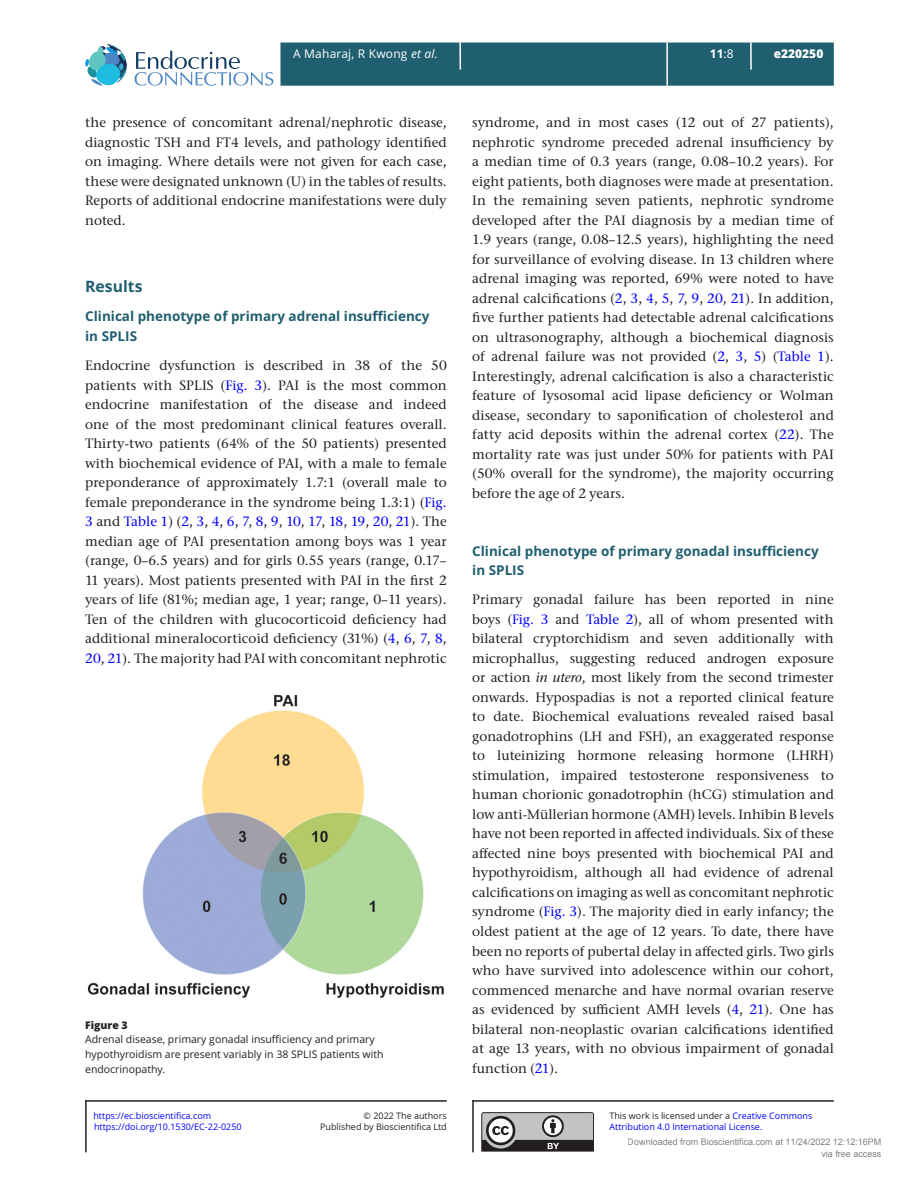
<style>
.page{position:relative;width:919px;height:1187px;background:#fff}
.page>*{position:absolute;margin:0;border:0;box-sizing:border-box;transform-origin:0 0}
.t1{font:700 15.75px "Open Sans";color:#205f6f}
.TXT{font:500 13.5px/19.5px "Stone Serif ITC Pro";color:#231f20;text-align:justify}
.H2-H1{font:700 13.5px/19.5px "Open Sans";color:#205f6f}
.t2{font:12px "Open Sans";letter-spacing:.015em;color:#fff}
.t3{font:800 12px "Open Sans";color:#fff}
.t4{font:700 12px "Open Sans";color:#fff}
.FC{font:10.5px/14.7px "Open Sans";color:#231f20}
.FC-2{font:800 10.5px "Open Sans";color:#231f20}
.t5{font:9px "Open Sans";color:#00f}
.t6{font:9px/11.4px "Open Sans";color:#231f20;text-align:right}
.t7{font:9px/12px "Arial";color:rgb(0 0 0/.5);text-align:right}
.s1{font-style:italic}
.s2{font-weight:400}
.s3{color:#00f}
</style>
<div class="page">
<div style="left:280px;top:43px;width:553px;height:43px;background:#205f6f;border:2px solid #205f6f"></div>
<svg style="left:750px;top:43px;width:1px;height:27px"></svg>
<hr style="left:459px;top:43px;width:2px;height:27px;background:#fff">
<svg style="left:134px;top:51px;width:139px;height:35px"></svg>
<svg style="left:85px;top:44px;width:42px;height:42px"></svg>
<hr style="left:666px;top:43px;width:2px;height:43px;background:#fff">
<img style="left:87px;top:694px;width:357px;height:304px">
<svg style="left:481px;top:1112px;width:113px;height:39px;background:#8e8d8e"></svg>
<hr style="left:472px;top:1100px;width:361px;height:1px;background:#231f20">
<hr style="left:472px;top:1100px;width:1px;height:52px;background:#231f20">
<hr style="left:85px;top:1100px;width:361px;height:1px;background:#231f20">
<hr style="left:85px;top:1100px;width:2px;height:52px;background:#231f20">
<p class="t2" style="left:293px;top:46px;width:146px">A Maharaj, R Kwong <span class="s1">et al.</span></p>
<p class="t3" style="left:773px;top:45px;width:51px">e220250</p>
<p class="t4" style="left:709px;top:46px;width:25px">11<span class="s2">:8</span></p>
<p class="TXT" style="left:85px;top:113px;width:363px">the presence of concomitant adrenal/nephrotic disease, diagnostic TSH and FT4 levels, and pathology identified on imaging. Where details were not given for each case, these were designated unknown (U) in the tables of results.<br>Reports of additional endocrine manifestations were duly noted.</p>
<h1 class="t1" style="left:85px;top:275px;width:59px">Results</h1>
<p class="H2-H1" style="left:85px;top:306px;width:346px">Clinical phenotype of primary adrenal insufficiency in SPLIS</p>
<p class="TXT" style="left:85px;top:356px;width:363px">Endocrine dysfunction is described in 38 of the 50 patients with SPLIS (<span class="s3">Fig. 3</span>). PAI is the most common endocrine manifestation of the disease and indeed one of the most predominant clinical features overall.<br>Thirty-two patients (64% of the 50 patients) presented with biochemical evidence of PAI, with a male to female preponderance of approximately 1.7:1 (overall male to female preponderance in the syndrome being 1.3:1) (<span class="s3">Fig.<br>3</span> and <span class="s3">Table 1</span>) (<span class="s3">2</span>, <span class="s3">3</span>, <span class="s3">4</span>, <span class="s3">6</span>, <span class="s3">7</span>, <span class="s3">8</span>, <span class="s3">9</span>, <span class="s3">10</span>, <span class="s3">17</span>, <span class="s3">18</span>, <span class="s3">19</span>, <span class="s3">20</span>, <span class="s3">21</span>). The median age of PAI presentation among boys was 1 year (range, 0–6.5 years) and for girls 0.55 years (range, 0.17– 11 years). Most patients presented with PAI in the first 2 years of life (81%; median age, 1 year; range, 0–11 years).<br>Ten of the children with glucocorticoid deficiency had additional mineralocorticoid deficiency (31%) (<span class="s3">4</span>, <span class="s3">6</span>, <span class="s3">7</span>, <span class="s3">8</span>, <span class="s3">20</span>, <span class="s3">21</span>). The majority had PAI with concomitant nephrotic</p>
<p class="FC-2" style="left:85px;top:1016px;width:44px">Figure 3</p>
<p class="FC" style="left:85px;top:1031px;width:300px">Adrenal disease, primary gonadal insufficiency and primary hypothyroidism are present variably in 38 SPLIS patients with endocrinopathy.</p>
<p class="TXT" style="left:472px;top:113px;width:363px">syndrome, and in most cases (12 out of 27 patients), nephrotic syndrome preceded adrenal insufficiency by a median time of 0.3 years (range, 0.08–10.2 years). For eight patients, both diagnoses were made at presentation.<br>In the remaining seven patients, nephrotic syndrome developed after the PAI diagnosis by a median time of 1.9 years (range, 0.08–12.5 years), highlighting the need for surveillance of evolving disease. In 13 children where adrenal imaging was reported, 69% were noted to have adrenal calcifications (<span class="s3">2</span>, <span class="s3">3</span>, <span class="s3">4</span>, <span class="s3">5</span>, <span class="s3">7</span>, <span class="s3">9</span>, <span class="s3">20</span>, <span class="s3">21</span>). In addition, five further patients had detectable adrenal calcifications on ultrasonography, although a biochemical diagnosis of adrenal failure was not provided (<span class="s3">2</span>, <span class="s3">3</span>, <span class="s3">5</span>) (<span class="s3">Table 1</span>).<br>Interestingly, adrenal calcification is also a characteristic feature of lysosomal acid lipase deficiency or Wolman disease, secondary to saponification of cholesterol and fatty acid deposits within the adrenal cortex (<span class="s3">22</span>). The mortality rate was just under 50% for patients with PAI (50% overall for the syndrome), the majority occurring before the age of 2 years.</p>
<h2 class="H2-H1" style="left:472px;top:540px;width:348px">Clinical phenotype of primary gonadal insufficiency in SPLIS</h2>
<p class="TXT" style="left:472px;top:590px;width:363px">Primary gonadal failure has been reported in nine boys (<span class="s3">Fig. 3</span> and <span class="s3">Table 2</span>), all of whom presented with bilateral cryptorchidism and seven additionally with microphallus, suggesting reduced androgen exposure or action <span class="s1">in utero</span>, most likely from the second trimester onwards. Hypospadias is not a reported clinical feature to date. Biochemical evaluations revealed raised basal gonadotrophins (LH and FSH), an exaggerated response to luteinizing hormone releasing hormone (LHRH) stimulation, impaired testosterone responsiveness to human chorionic gonadotrophin (hCG) stimulation and low anti-Müllerian hormone (AMH) levels. Inhibin B levels have not been reported in affected individuals. Six of these affected nine boys presented with biochemical PAI and hypothyroidism, although all had evidence of adrenal calcifications on imaging as well as concomitant nephrotic syndrome (<span class="s3">Fig. 3</span>). The majority died in early infancy; the oldest patient at the age of 12 years. To date, there have been no reports of pubertal delay in affected girls. Two girls who have survived into adolescence within our cohort, commenced menarche and have normal ovarian reserve as evidenced by sufficient AMH levels (<span class="s3">4</span>, <span class="s3">21</span>). One has bilateral non-neoplastic ovarian calcifications identified at age 13 years, with no obvious impairment of gonadal function (<span class="s3">21</span>).</p>
<p class="t5" style="left:93px;top:1109px;width:119px">https://ec.bioscientifica.com</p>
<p class="t6" style="left:320px;top:1109px;width:128px">© 2022 The authors<br>Published by Bioscientifica Ltd</p>
<p class="t6" style="left:609px;top:1109px;width:204px">This work is licensed under a <span class="s3">Creative Commons</span></p>
<p class="t5" style="left:94px;top:1120px;width:149px">https://doi.org/10.1530/EC-22-0250</p>
<p class="t5" style="left:609px;top:1120px;width:154px">Attribution 4.0 International License.</p>
<p class="t7" style="left:627px;top:1135px;width:255px">Downloaded from Bioscientifica.com at 11/24/2022 12:12:16PM via free access</p>
</div>
